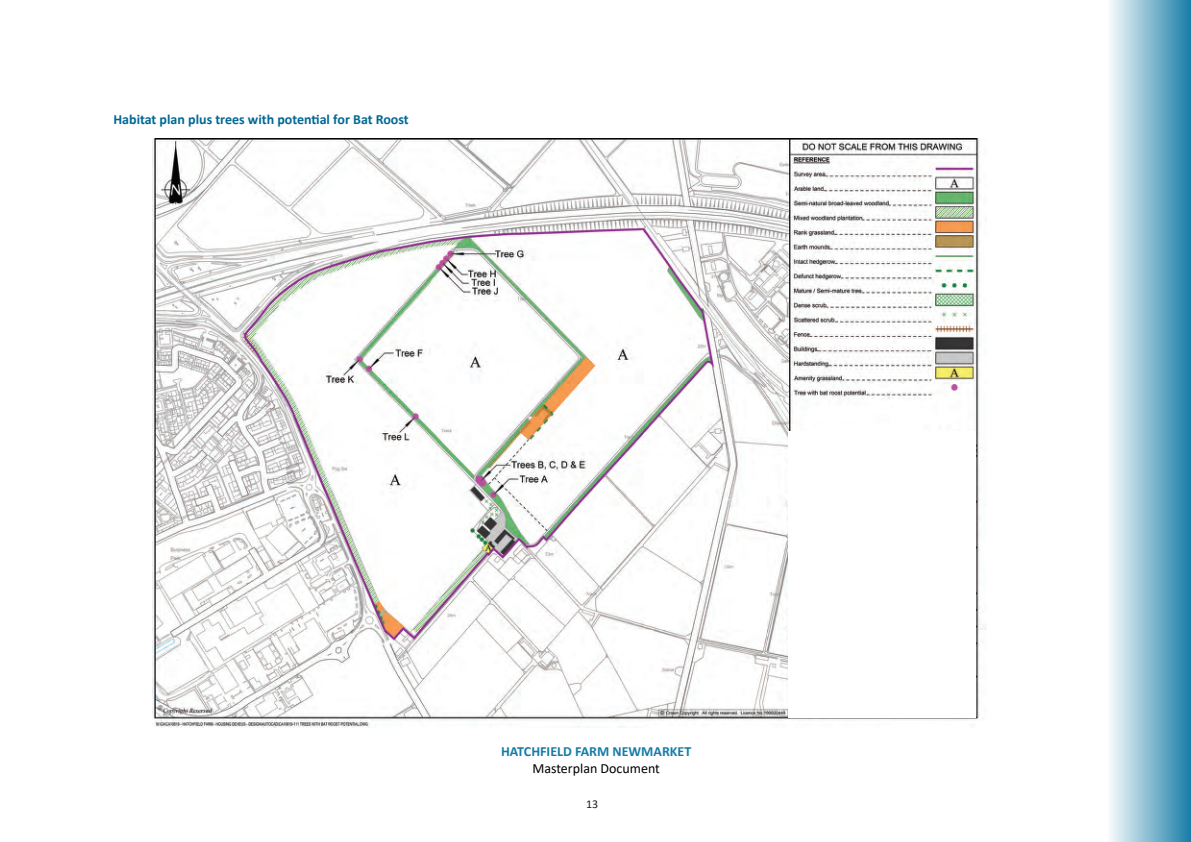
<style>
.page{position:relative;width:1191px;height:842px;background:#fff}
.page>*{position:absolute;margin:0;border:0;box-sizing:border-box;transform-origin:0 0}
.t1{font:700 14px "Calibri";color:#006893}
.t2{font:700 14px "Calibri";color:#157ca6}
.t3{font:14px "Calibri";color:#000}
.t4{font:12px "Calibri";color:#231f20}
</style>
<div class="page">
<div style="left:1106px;top:0;width:85px;height:842px;background:linear-gradient(to right,#fefefe,#197ea7)"></div>
<img style="left:152px;top:139px;width:834px;height:589px">
<div style="left:788px;top:431px;width:187px;height:286px;background:#fff"></div>
<p class="t1" style="left:113px;top:109px;width:297px">Habitat plan plus trees with potential for Bat Roost</p>
<p class="t2" style="left:501px;top:741px;width:192px">HATCHFIELD FARM NEWMARKET</p>
<p class="t3" style="left:532px;top:758px;width:129px">Masterplan Document</p>
<p class="t4" style="left:586px;top:796px;width:14px">13</p>
</div>
